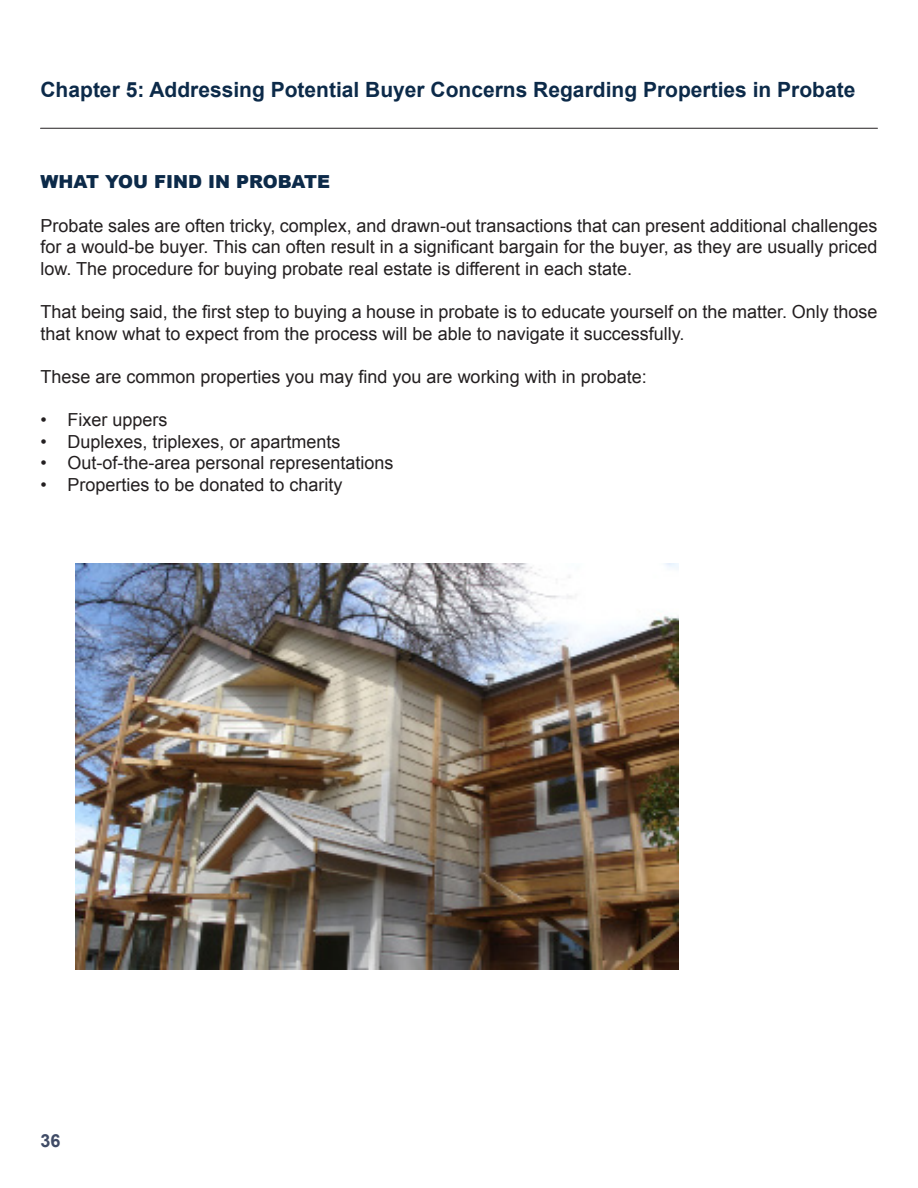
<style>
.page{position:relative;width:918px;height:1188px;background:#fff}
.page>*{position:absolute;margin:0;border:0;box-sizing:border-box;transform-origin:0 0}
.t1{font:700 21px "Arial";color:#0c2a49}
.t2{font:18px/21.6px "Arial";color:#231f20;text-align:justify}
.t3{font:900 18px "Arial";color:#0c2a49}
.t4{font:700 18px "Arial";color:#3f4b66}
</style>
<div class="page">
<hr style="left:40px;top:128px;width:838px;height:1px;background:#231f20">
<img style="left:76px;top:564px;width:602px;height:406px">
<h1 class="t1" style="left:40px;top:76px;width:816px">Chapter 5: Addressing Potential Buyer Concerns Regarding Properties in Probate</h1>
<h2 class="t3" style="left:40px;top:169px;width:291px">WHAT YOU FIND IN PROBATE</h2>
<p class="t2" style="left:40px;top:215px;width:838px">Probate sales are often tricky, complex, and drawn-out transactions that can present additional challenges for a would-be buyer. This can often result in a significant bargain for the buyer, as they are usually priced low. The procedure for buying probate real estate is different in each state.</p>
<p class="t2" style="left:40px;top:301px;width:838px">That being said, the first step to buying a house in probate is to educate yourself on the matter. Only those that know what to expect from the process will be able to navigate it successfully.</p>
<p class="t2" style="left:40px;top:366px;width:608px">These are common properties you may find you are working with in probate:</p>
<p class="t2" style="left:40px;top:409px;width:129px">• Fixer uppers</p>
<p class="t2" style="left:40px;top:431px;width:302px">• Duplexes, triplexes, or apartments</p>
<p class="t2" style="left:40px;top:452px;width:355px">• Out-of-the-area personal representations</p>
<p class="t2" style="left:40px;top:474px;width:304px">• Properties to be donated to charity</p>
<p class="t4" style="left:40px;top:1129px;width:22px">36</p>
</div>
